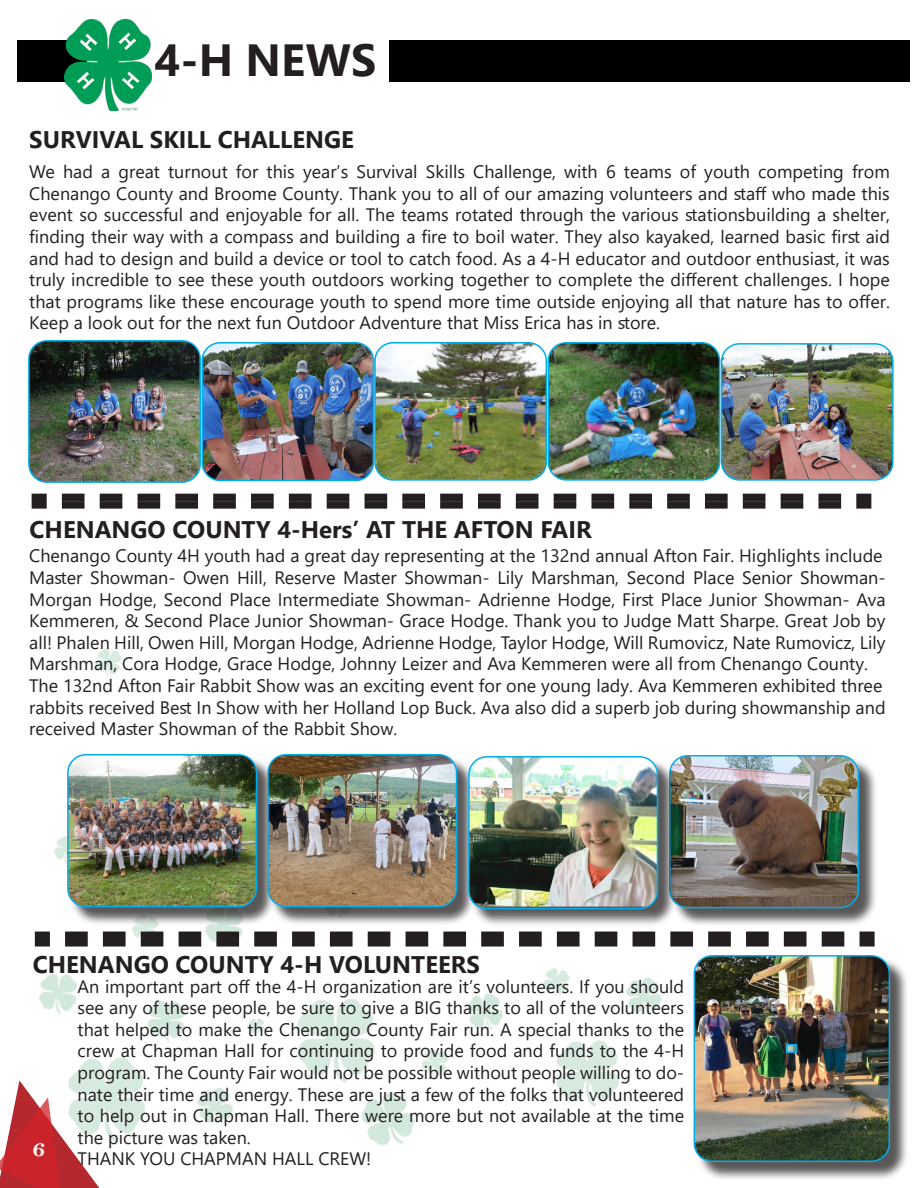
<style>
.page{position:relative;width:918px;height:1188px;background:#fff}
.page>*{position:absolute;margin:0;border:0;box-sizing:border-box;transform-origin:0 0}
.t1{font:700 45px "Segoe UI";color:#231f20}
.t2{font:700 24px "Segoe UI";color:#231f20}
.t3{font:24px "Bell MT Bold";color:#fff}
.t4{font:18px/21.6px "Segoe UI";color:#231f20;text-align:justify}
</style>
<div class="page">
<img style="left:39px;top:974px;width:38px;height:41px">
<img style="left:53px;top:836px;width:14px;height:28px">
<img style="left:557px;top:1041px;width:62px;height:66px">
<img style="left:69px;top:1057px;width:76px;height:84px">
<img style="left:297px;top:999px;width:78px;height:84px">
<img style="left:147px;top:1001px;width:38px;height:41px">
<img style="left:421px;top:1049px;width:27px;height:28px">
<img style="left:206px;top:926px;width:34px;height:2px">
<img style="left:132px;top:926px;width:26px;height:2px">
<img style="left:94px;top:648px;width:28px;height:29px">
<img style="left:543px;top:968px;width:27px;height:28px">
<img style="left:197px;top:1087px;width:36px;height:38px">
<img style="left:626px;top:977px;width:36px;height:38px">
<img style="left:467px;top:993px;width:36px;height:37px">
<img style="left:249px;top:1018px;width:15px;height:16px">
<img style="left:361px;top:1092px;width:54px;height:54px">
<svg style="left:0;top:1080px;width:105px;height:108px"></svg>
<div style="left:389px;top:41px;width:520px;height:41px;background:#000"></div>
<div style="left:17px;top:40px;width:70px;height:42px;background:#000"></div>
<img style="left:64px;top:20px;width:87px;height:90px">
<img style="left:31px;top:343px;width:167px;height:137px">
<div style="left:28px;top:340px;width:173px;height:143px;border:2px solid #00aeef;border-radius:18px"></div>
<img style="left:204px;top:343px;width:169px;height:138px">
<div style="left:201px;top:342px;width:173px;height:139px;border:2px solid #00aeef;border-radius:18px"></div>
<img style="left:377px;top:343px;width:169px;height:135px">
<div style="left:374px;top:342px;width:173px;height:139px;border:2px solid #00aeef;border-radius:18px"></div>
<img style="left:548px;top:343px;width:172px;height:135px">
<div style="left:548px;top:342px;width:172px;height:139px;border:2px solid #00aeef;border-radius:18px"></div>
<img style="left:722px;top:344px;width:169px;height:134px">
<div style="left:721px;top:343px;width:173px;height:138px;border:2px solid #00aeef;border-radius:18px"></div>
<svg style="left:31px;top:493px;width:841px;height:16px"></svg>
<svg style="left:34px;top:928px;width:841px;height:19px"></svg>
<div style="left:69px;top:756px;width:207px;height:170px;background:#231f20;opacity:.75"></div>
<img style="left:68px;top:755px;width:188px;height:152px">
<div style="left:67px;top:754px;width:190px;height:153px;border:2px solid #00aeef;border-radius:18px"></div>
<div style="left:269px;top:756px;width:207px;height:170px;background:#231f20;opacity:.75"></div>
<img style="left:268px;top:755px;width:189px;height:152px">
<div style="left:267px;top:754px;width:190px;height:153px;border:2px solid #00aeef;border-radius:18px"></div>
<div style="left:671px;top:757px;width:207px;height:170px;background:#231f20;opacity:.75"></div>
<img style="left:671px;top:756px;width:187px;height:152px">
<div style="left:669px;top:755px;width:190px;height:153px;border:2px solid #00aeef;border-radius:18px"></div>
<div style="left:470px;top:758px;width:207px;height:170px;background:#231f20;opacity:.75"></div>
<img style="left:469px;top:757px;width:188px;height:150px">
<div style="left:468px;top:756px;width:190px;height:153px;border:2px solid #00aeef;border-radius:18px"></div>
<div style="left:696px;top:957px;width:213px;height:224px;background:#231f20;opacity:.75"></div>
<img style="left:694px;top:956px;width:195px;height:205px">
<div style="left:694px;top:955px;width:196px;height:207px;border:2px solid #00aeef;border-radius:18px"></div>
<svg style="left:789px;top:1047px;width:5px;height:3px"></svg>
<div style="left:786px;top:1044px;width:11px;height:9px;border:2px solid #00aeef"></div>
<p class="t1" style="left:155px;top:18px;width:223px">4-H NEWS</p>
<p class="t2" style="left:29px;top:117px;width:326px">SURVIVAL SKILL CHALLENGE</p>
<p class="t4" style="left:29px;top:159px;width:862px">We had a great turnout for this year’s Survival Skills Challenge, with 6 teams of youth competing from Chenango County and Broome County. Thank you to all of our amazing volunteers and staff who made this event so successful and enjoyable for all. The teams rotated through the various stationsbuilding a shelter, finding their way with a compass and building a fire to boil water. They also kayaked, learned basic first aid and had to design and build a device or tool to catch food. As a 4-H educator and outdoor enthusiast, it was truly incredible to see these youth outdoors working together to complete the different challenges. I hope that programs like these encourage youth to spend more time outside enjoying all that nature has to offer.<br>Keep a look out for the next fun Outdoor Adventure that Miss Erica has in store.</p>
<p class="t2" style="left:30px;top:507px;width:564px">CHENANGO COUNTY 4-Hers’ AT THE AFTON FAIR</p>
<p class="t4" style="left:29px;top:544px;width:855px">Chenango County 4H youth had a great day representing at the 132nd annual Afton Fair. Highlights include</p>
<p class="t4" style="left:29px;top:565px;width:858px">Master Showman- Owen Hill, Reserve Master Showman- Lily Marshman, Second Place Senior Showman-Morgan Hodge, Second Place Intermediate Showman- Adrienne Hodge, First Place Junior Showman- Ava Kemmeren, &amp; Second Place Junior Showman- Grace Hodge. Thank you to Judge Matt Sharpe. Great Job by all! Phalen Hill, Owen Hill, Morgan Hodge, Adrienne Hodge, Taylor Hodge, Will Rumovicz, Nate Rumovicz, Lily Marshman, Cora Hodge, Grace Hodge, Johnny Leizer and Ava Kemmeren were all from Chenango County.</p>
<p class="t4" style="left:29px;top:673px;width:855px">The 132nd Afton Fair Rabbit Show was an exciting event for one young lady. Ava Kemmeren exhibited three</p>
<p class="t4" style="left:29px;top:695px;width:858px">rabbits received Best In Show with her Holland Lop Buck. Ava also did a superb job during showmanship and</p>
<p class="t4" style="left:29px;top:716px;width:370px">received Master Showman of the Rabbit Show.</p>
<p class="t2" style="left:33px;top:941px;width:449px">CHENANGO COUNTY 4-H VOLUNTEERS</p>
<h2 class="t3" style="left:33px;top:1134px;width:14px">6</h2>
<p class="t4" style="left:78px;top:974px;width:608px">An important part off the 4-H organization are it’s volunteers. If you should see any of these people, be sure to give a BIG thanks to all of the volunteers that helped to make the Chenango County Fair run. A special thanks to the crew at Chapman Hall for continuing to provide food and funds to the 4-H program. The County Fair would not be possible without people willing to do&shy;nate their time and energy. These are just a few of the folks that volunteered to help out in Chapman Hall. There were more but not available at the time the picture was taken.</p>
<p class="t4" style="left:78px;top:1147px;width:295px">THANK YOU CHAPMAN HALL CREW!</p>
</div>
